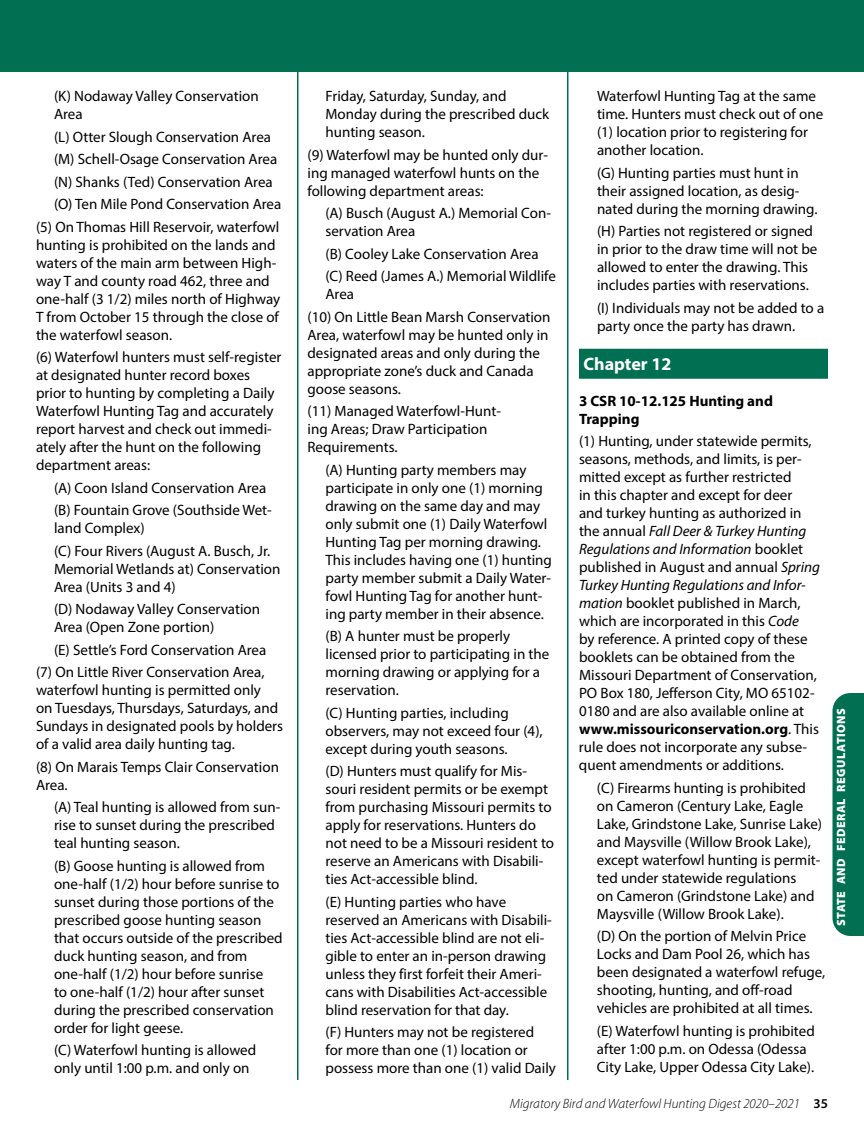
<style>
.page{position:relative;width:864px;height:1134px;background:#fff}
.page>*{position:absolute;margin:0;border:0;box-sizing:border-box;transform-origin:0 0}
.Reversed_Head_Code_H{font:700 18px "Myriad Pro";color:#fff}
.CODE_paragraph__A__P{font:15px/18px "Myriad Pro";color:#000}
.CODE_paragraph__1__P{font:15px/18px "Myriad Pro";color:#000}
.CODE_HEAD_RULE_H2{font:700 15px/18px "Myriad Pro";color:#000}
.t1{font:italic 300 13.5px "Myriad Pro";color:#000}
.t2{font:900 12px "Myriad Pro";letter-spacing:.04em;color:#fff}
.s1{font-style:italic}
.s2{font-weight:700}
.s3{font-weight:600;font-style:normal}
</style>
<div class="page">
<hr style="left:297px;top:36px;width:1px;height:1044px;background:#006f52">
<hr style="left:567px;top:36px;width:1px;height:1044px;background:#006f52">
<div style="left:579px;top:349px;width:249px;height:30px;background:#006f52"></div>
<div style="left:0;top:0;width:864px;height:72px;background:#006f52"></div>
<div style="left:832px;top:693px;width:32px;height:243px;background:#006f52"></div>
<p class="CODE_paragraph__A__P" style="left:54px;top:87px;width:206px">(K) Nodaway Valley Conservation<br>Area</p>
<p class="CODE_paragraph__A__P" style="left:54px;top:127px;width:219px">(L) Otter Slough Conservation Area</p>
<p class="CODE_paragraph__A__P" style="left:54px;top:150px;width:225px">(M) Schell-Osage Conservation Area</p>
<p class="CODE_paragraph__A__P" style="left:54px;top:172px;width:220px">(N) Shanks (Ted) Conservation Area</p>
<p class="CODE_paragraph__A__P" style="left:54px;top:195px;width:229px">(O) Ten Mile Pond Conservation Area</p>
<p class="CODE_paragraph__1__P" style="left:36px;top:217px;width:246px">(5) On Thomas Hill Reservoir, waterfowl hunting is prohibited on the lands and waters of the main arm between High&shy;way T and county road 462, three and one-half (3 1/2) miles north of Highway T from October 15 through the close of the waterfowl season.</p>
<p class="CODE_paragraph__1__P" style="left:36px;top:348px;width:247px">(6) Waterfowl hunters must self-register at designated hunter record boxes prior to hunting by completing a Daily Waterfowl Hunting Tag and accurately report harvest and check out immedi&shy;ately after the hunt on the following department areas:</p>
<p class="CODE_paragraph__A__P" style="left:54px;top:478px;width:214px">(A) Coon Island Conservation Area</p>
<p class="CODE_paragraph__A__P" style="left:54px;top:501px;width:219px">(B) Fountain Grove (Southside Wet&shy;land Complex)</p>
<p class="CODE_paragraph__A__P" style="left:54px;top:541px;width:228px">(C) Four Rivers (August A. Busch, Jr.<br>Memorial Wetlands at) Conservation<br>Area (Units 3 and 4)</p>
<p class="CODE_paragraph__A__P" style="left:54px;top:600px;width:208px">(D) Nodaway Valley Conservation<br>Area (Open Zone portion)</p>
<p class="CODE_paragraph__A__P" style="left:54px;top:640px;width:214px">(E) Settle’s Ford Conservation Area</p>
<p class="CODE_paragraph__1__P" style="left:36px;top:663px;width:249px">(7) On Little River Conservation Area, waterfowl hunting is permitted only<br>on Tuesdays, Thursdays, Saturdays, and Sundays in designated pools by holders of a valid area daily hunting tag.</p>
<p class="CODE_paragraph__1__P" style="left:36px;top:757px;width:245px">(8) On Marais Temps Clair Conservation<br>Area.</p>
<p class="CODE_paragraph__A__P" style="left:54px;top:798px;width:228px">(A) Teal hunting is allowed from sun&shy;rise to sunset during the prescribed teal hunting season.</p>
<p class="CODE_paragraph__A__P" style="left:54px;top:856px;width:230px">(B) Goose hunting is allowed from one-half (1/2) hour before sunrise to sunset during those portions of the prescribed goose hunting season that occurs outside of the prescribed duck hunting season, and from one-half (1/2) hour before sunrise<br>to one-half (1/2) hour after sunset during the prescribed conservation order for light geese.</p>
<p class="CODE_paragraph__A__P" style="left:54px;top:1041px;width:204px">(C) Waterfowl hunting is allowed only until 1:00 p.m. and only on</p>
<p class="CODE_paragraph__A__P" style="left:326px;top:87px;width:225px">Friday, Saturday, Sunday, and<br>Monday during the prescribed duck hunting season.</p>
<p class="CODE_paragraph__1__P" style="left:307px;top:145px;width:242px">(9) Waterfowl may be hunted only dur&shy;ing managed waterfowl hunts on the following department areas:</p>
<p class="CODE_paragraph__A__P" style="left:325px;top:204px;width:227px">(A) Busch (August A.) Memorial Con&shy;servation Area</p>
<p class="CODE_paragraph__A__P" style="left:325px;top:244px;width:215px">(B) Cooley Lake Conservation Area</p>
<p class="CODE_paragraph__A__P" style="left:325px;top:267px;width:232px">(C) Reed (James A.) Memorial Wildlife<br>Area</p>
<p class="CODE_paragraph__1__P" style="left:307px;top:307px;width:245px">(10) On Little Bean Marsh Conservation<br>Area, waterfowl may be hunted only in designated areas and only during the appropriate zone’s duck and Canada goose seasons.</p>
<p class="CODE_paragraph__1__P" style="left:307px;top:402px;width:195px">(11) Managed Waterfowl-Hunt&shy;ing Areas; Draw Participation<br>Requirements.</p>
<p class="CODE_paragraph__A__P" style="left:325px;top:460px;width:228px">(A) Hunting party members may participate in only one (1) morning drawing on the same day and may only submit one (1) Daily Waterfowl Hunting Tag per morning drawing.<br>This includes having one (1) hunting party member submit a Daily Water&shy;fowl Hunting Tag for another hunt&shy;ing party member in their absence.</p>
<p class="CODE_paragraph__A__P" style="left:325px;top:627px;width:225px">(B) A hunter must be properly licensed prior to participating in the morning drawing or applying for a reservation.</p>
<p class="CODE_paragraph__A__P" style="left:325px;top:703px;width:219px">(C) Hunting parties, including observers, may not exceed four (4), except during youth seasons.</p>
<p class="CODE_paragraph__A__P" style="left:325px;top:762px;width:230px">(D) Hunters must qualify for Mis&shy;souri resident permits or be exempt from purchasing Missouri permits to apply for reservations. Hunters do not need to be a Missouri resident to reserve an Americans with Disabili&shy;ties Act-accessible blind.</p>
<p class="CODE_paragraph__A__P" style="left:325px;top:892px;width:228px">(E) Hunting parties who have reserved an Americans with Disabili&shy;ties Act-accessible blind are not eli&shy;gible to enter an in-person drawing unless they first forfeit their Ameri&shy;cans with Disabilities Act-accessible blind reservation for that day.</p>
<p class="CODE_paragraph__A__P" style="left:325px;top:1023px;width:232px">(F) Hunters may not be registered<br>for more than one (1) location or possess more than one (1) valid Daily</p>
<p class="CODE_paragraph__A__P" style="left:597px;top:87px;width:228px">Waterfowl Hunting Tag at the same time. Hunters must check out of one (1) location prior to registering for another location.</p>
<p class="CODE_paragraph__A__P" style="left:597px;top:163px;width:222px">(G) Hunting parties must hunt in their assigned location, as desig&shy;nated during the morning drawing.</p>
<p class="CODE_paragraph__A__P" style="left:597px;top:222px;width:222px">(H) Parties not registered or signed in prior to the draw time will not be allowed to enter the drawing. This includes parties with reservations.</p>
<p class="CODE_paragraph__A__P" style="left:597px;top:298px;width:229px">(I) Individuals may not be added to a party once the party has drawn.</p>
<h2 class="Reversed_Head_Code_H" style="left:584px;top:352px;width:89px">Chapter 12</h2>
<h2 class="CODE_HEAD_RULE_H2" style="left:579px;top:391px;width:195px">3 CSR 10-12.125 Hunting and<br>Trapping</h2>
<p class="CODE_paragraph__1__P" style="left:579px;top:432px;width:243px">(1) Hunting, under statewide permits, seasons, methods, and limits, is per&shy;mitted except as further restricted<br>in this chapter and except for deer and turkey hunting as authorized in the annual <span class="s1">Fall Deer &amp; Turkey Hunting Regulations and Information</span> booklet published in August and annual <span class="s1">Spring Turkey Hunting Regulations and Infor&shy;mation</span> booklet published in March, which are incorporated in this <span class="s1">Code<br></span>by reference. A printed copy of these booklets can be obtained from the Missouri Department of Conservation, PO Box 180, Jefferson City, MO 65102- 0180 and are also available online at <span class="s2">www.missouriconservation.org</span>. This rule does not incorporate any subse&shy;quent amendments or additions.</p>
<p class="CODE_paragraph__A__P" style="left:597px;top:778px;width:227px">(C) Firearms hunting is prohibited on Cameron (Century Lake, Eagle Lake, Grindstone Lake, Sunrise Lake) and Maysville (Willow Brook Lake), except waterfowl hunting is permit&shy;ted under statewide regulations<br>on Cameron (Grindstone Lake) and Maysville (Willow Brook Lake).</p>
<p class="CODE_paragraph__A__P" style="left:597px;top:927px;width:230px">(D) On the portion of Melvin Price Locks and Dam Pool 26, which has been designated a waterfowl refuge, shooting, hunting, and off-road vehicles are prohibited at all times.</p>
<p class="CODE_paragraph__A__P" style="left:597px;top:1021px;width:219px">(E) Waterfowl hunting is prohibited after 1:00 p.m. on Odessa (Odessa<br>City Lake, Upper Odessa City Lake).</p>
<p class="t1" style="left:510px;top:1096px;width:320px">Migratory Bird and Waterfowl Hunting Digest 2020–2021 <span class="s3">35</span></p>
<p class="t2" style="left:834px;top:926px;width:220px;rotate:-90deg">STATE AND FEDERAL REGULATIONS</p>
</div>
